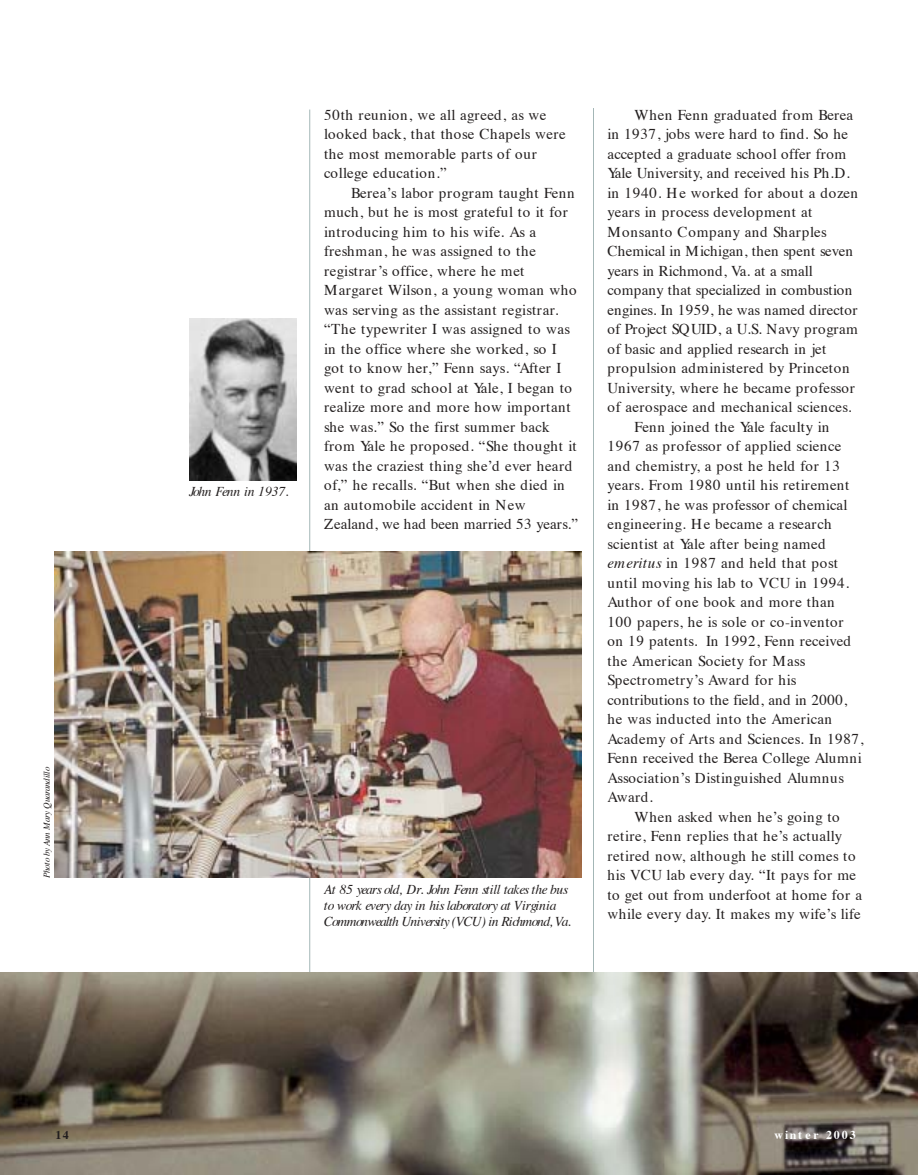
<style>
.page{position:relative;width:918px;height:1175px;background:#fff}
.page>*{position:absolute;margin:0;border:0;box-sizing:border-box;transform-origin:0 0}
.t1{font:15px/19.5px "Times";letter-spacing:.025em;color:#231f1f}
.t2{font:15px "Times";letter-spacing:.05em;color:#231f1f}
.t3{font:15px "Times";letter-spacing:.055em;color:#231f1f}
.t4{font:15px "Times";color:#231f1f}
.t5{font:15px "Times";letter-spacing:.005em;color:#231f1f}
.t6{font:15px "Times";letter-spacing:-.005em;color:#231f1f}
.t7{font:15px "Times";letter-spacing:.045em;color:#231f1f}
.t8{font:italic 13.5px/16.2px "Times";letter-spacing:-.035em;color:#231f1f}
.t9{font:italic 13.5px "Times";letter-spacing:-.015em;color:#231f1f}
.t10{font:700 12px "Times";letter-spacing:.16em;color:#fff}
.t11{font:700 12px "Times";color:#231f1f}
.t12{font:italic 9px "Times";letter-spacing:-.035em;color:#231f1f}
.s1{font-style:italic}
</style>
<div class="page">
<hr style="left:593px;top:108px;width:1px;height:866px;background:#a3b6b6">
<hr style="left:309px;top:110px;width:1px;height:866px;background:#a3b6b6">
<img style="left:0;top:972px;width:918px;height:202px">
<img style="left:54px;top:551px;width:528px;height:326px">
<img style="left:189px;top:318px;width:108px;height:162px">
<p class="t12" style="left:43px;top:878px;width:112px;rotate:-90deg">Photo by Ann Mary Quarandillo</p>
<p class="t9" style="left:189px;top:486px;width:101px">John Fenn in 1937.</p>
<p class="t1" style="left:324px;top:106px;width:243px">50th reunion, we all agreed, as we looked back, that those Chapels were the most memorable parts of our college education.”</p>
<p class="t1" style="left:324px;top:184px;width:256px;text-indent:27px">Berea’s labor program taught Fenn much, but he is most grateful to it for introducing him to his wife. As a freshman, he was assigned to the registrar’s office, where he met Margaret Wilson, a young woman who was serving as the assistant registrar. “The typewriter I was assigned to was in the office where she worked, so I got to know her,” Fenn says. “After I went to grad school at Yale, I began to realize more and more how important she was.” So the first summer back from Yale he proposed. “She thought it was the craziest thing she’d ever heard of,” he recalls. “But when she died in an automobile accident in New Zealand, we had been married 53 years.”</p>
<p class="t8" style="left:324px;top:882px;width:248px">At 85 years old, Dr. John Fenn still takes the bus to work every day in his laboratory at Virginia<br>Commonwealth University (VCU) in Richmond, Va.</p>
<p class="t1" style="left:634px;top:106px;width:220px">When Fenn graduated from Berea</p>
<p class="t1" style="left:607px;top:125px;width:242px">in 1937, jobs were hard to find. So he</p>
<p class="t1" style="left:607px;top:145px;width:240px">accepted a graduate school offer from</p>
<p class="t5" style="left:607px;top:167px;width:244px">Yale University, and received his Ph.D.</p>
<p class="t2" style="left:607px;top:186px;width:252px">in 1940. He worked for about a dozen</p>
<p class="t1" style="left:607px;top:203px;width:206px">years in process development at</p>
<p class="t3" style="left:607px;top:225px;width:221px">Monsanto Company and Sharples</p>
<p class="t6" style="left:607px;top:245px;width:247px">Chemical in Michigan, then spent seven</p>
<p class="t4" style="left:607px;top:264px;width:207px">years in Richmond, Va. at a small</p>
<p class="t4" style="left:607px;top:284px;width:246px">company that specialized in combustion</p>
<p class="t1" style="left:607px;top:301px;width:251px">engines. In 1959, he was named director</p>
<p class="t1" style="left:607px;top:320px;width:252px">of Project SQUID, a U.S. Navy program</p>
<p class="t1" style="left:607px;top:340px;width:220px">of basic and applied research in jet</p>
<p class="t7" style="left:607px;top:362px;width:244px">propulsion administered by Princeton</p>
<p class="t1" style="left:607px;top:379px;width:249px">University, where he became professor</p>
<p class="t1" style="left:607px;top:398px;width:246px">of aerospace and mechanical sciences.</p>
<p class="t1" style="left:634px;top:418px;width:196px">Fenn joined the Yale faculty in</p>
<p class="t1" style="left:607px;top:437px;width:236px">1967 as professor of applied science</p>
<p class="t2" style="left:607px;top:459px;width:234px">and chemistry, a post he held for 13</p>
<p class="t2" style="left:607px;top:479px;width:243px">years. From 1980 until his retirement</p>
<p class="t1" style="left:607px;top:496px;width:242px">in 1987, he was professor of chemical</p>
<p class="t1" style="left:607px;top:515px;width:226px">engineering. He became a research</p>
<p class="t1" style="left:607px;top:535px;width:220px">scientist at Yale after being named</p>
<p class="t3" style="left:607px;top:557px;width:232px"><span class="s1">emeritus</span> in 1987 and held that post</p>
<p class="t2" style="left:607px;top:576px;width:243px">until moving his lab to VCU in 1994.</p>
<p class="t3" style="left:607px;top:596px;width:229px">Author of one book and more than</p>
<p class="t3" style="left:607px;top:615px;width:238px">100 papers, he is sole or co-inventor</p>
<p class="t1" style="left:607px;top:632px;width:245px">on 19 patents. In 1992, Fenn received</p>
<p class="t1" style="left:607px;top:652px;width:200px">the American Society for Mass</p>
<p class="t2" style="left:607px;top:674px;width:191px">Spectrometry’s Award for his</p>
<p class="t1" style="left:607px;top:691px;width:241px">contributions to the field, and in 2000,</p>
<p class="t1" style="left:607px;top:710px;width:226px">he was inducted into the American</p>
<p class="t1" style="left:607px;top:730px;width:257px">Academy of Arts and Sciences. In 1987,</p>
<p class="t1" style="left:608px;top:749px;width:256px">Fenn received the Berea College Alumni</p>
<p class="t1" style="left:608px;top:769px;width:238px">Association’s Distinguished Alumnus</p>
<p class="t1" style="left:608px;top:788px;width:47px">Award.</p>
<p class="t1" style="left:634px;top:808px;width:207px">When asked when he’s going to</p>
<p class="t1" style="left:608px;top:827px;width:236px">retire, Fenn replies that he’s actually</p>
<p class="t2" style="left:608px;top:849px;width:250px">retired now, although he still comes to</p>
<p class="t1" style="left:608px;top:866px;width:250px">his VCU lab every day. “It pays for me</p>
<p class="t1" style="left:608px;top:886px;width:256px">to get out from underfoot at home for a</p>
<p class="t1" style="left:608px;top:905px;width:255px">while every day. It makes my wife’s life</p>
<p class="t11" style="left:56px;top:1129px;width:15px">14</p>
<p class="t10" style="left:775px;top:1129px;width:83px">wint er 2003</p>
</div>
